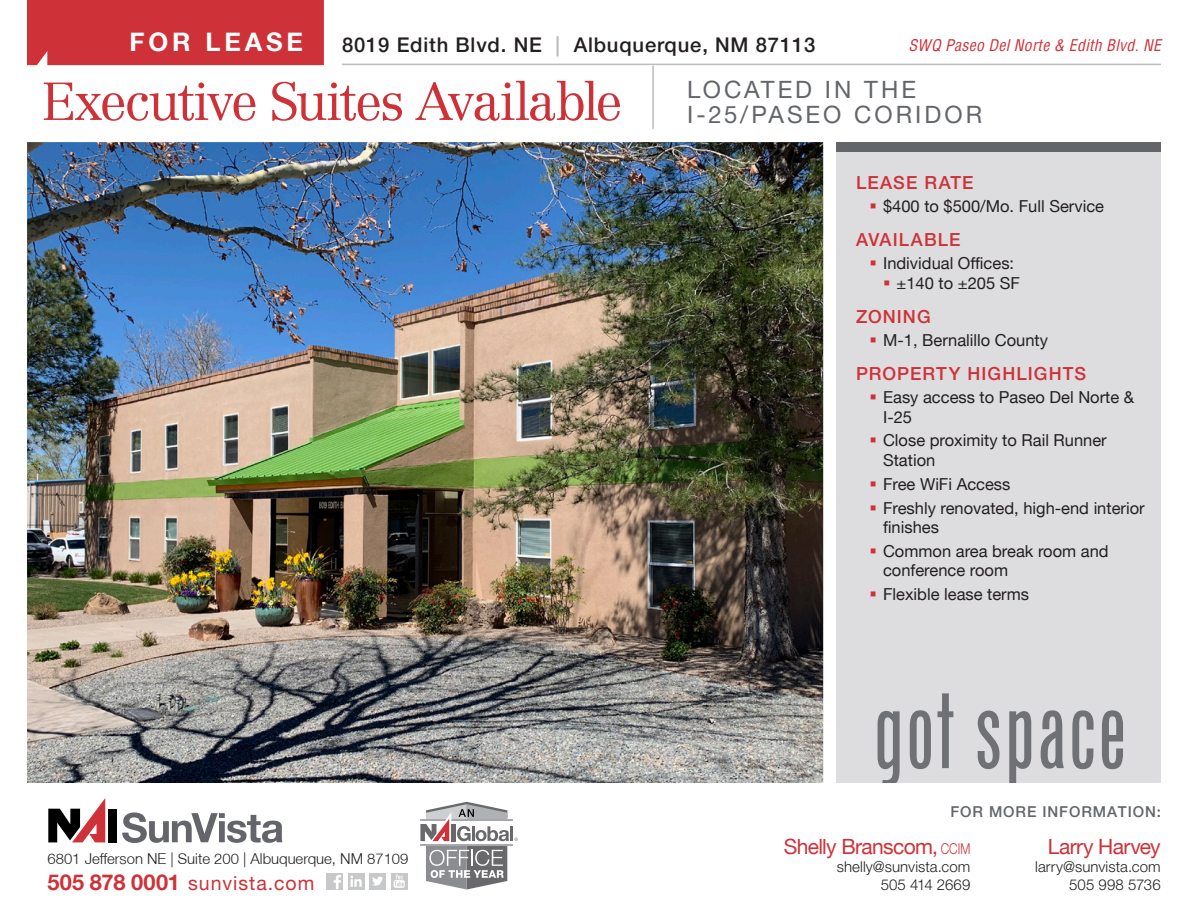
<style>
.page{position:relative;width:1188px;height:918px;background:#fff}
.page>*{position:absolute;margin:0;border:0;box-sizing:border-box;transform-origin:0 0}
.t1{font:300 52.5px "Centennial LT Std";letter-spacing:-.045em;color:#cf3138}
.t2{font:700 25.5px "Helvetica Neue LT";letter-spacing:.15em;color:#fff}
.t3{font:24px "Helvetica Neue LT Std";letter-spacing:.125em;color:#62656a}
.t4{font:21px "Helvetica Neue LT";letter-spacing:-.03em;color:#cf3138}
.t5{font:500 20.25px "Helvetica Neue LT";letter-spacing:.04em;color:#231f20}
.t6{font:19.5px "Helvetica Neue LT";letter-spacing:.05em;color:#cf3138}
.Benefits_headings{font:500 18px "Helvetica Neue LT";letter-spacing:.06em;color:#cf3138}
.t7{font:16.5px/19.5px "Helvetica Neue LT";color:#231f20}
.t8{font:italic condensed 15.75px "Helvetica";letter-spacing:.02em;color:#cf3138}
.t9{font:300 15px/18px "Helvetica Neue LT Std";letter-spacing:.005em;color:#231f20;text-align:right}
.t10{font:300 15px "Helvetica Neue LT";color:#231f20}
.t11{font:500 15px "Helvetica Neue LT";letter-spacing:.06em;color:#62656a}
.s1{color:#bcbdc0}
.s2{font-weight:700;font-size:21.75px}
.s3{font-family:"Helvetica Neue LT Std";font-weight:300;font-size:15px}
</style>
<div class="page">
<div style="left:27px;top:0;width:297px;height:65px;background:#cf3138"></div>
<hr style="left:342px;top:64px;width:819px;height:1px;background:#bcbdc0">
<hr style="left:652px;top:65px;width:2px;height:64px;background:#bcbdc0">
<div style="left:837px;top:142px;width:324px;height:641px;background:#dddcde"></div>
<img style="left:27px;top:142px;width:796px;height:641px">
<div style="left:326px;top:873px;width:17px;height:16px;background:#c7c8ca"></div>
<svg style="left:334px;top:875px;width:7px;height:14px"></svg>
<div style="left:348px;top:873px;width:16px;height:16px;background:#c7c8ca"></div>
<svg style="left:350px;top:875px;width:12px;height:12px"></svg>
<div style="left:369px;top:873px;width:17px;height:16px;background:#c7c8ca"></div>
<svg style="left:372px;top:877px;width:11px;height:9px"></svg>
<div style="left:391px;top:873px;width:17px;height:16px;background:#c7c8ca"></div>
<svg style="left:394px;top:874px;width:11px;height:14px"></svg>
<hr style="left:420px;top:819px;width:93px;height:1px;background:#a8a9ad">
<hr style="left:510px;top:826px;width:3px;height:15px;background:#69696c">
<hr style="left:420px;top:845px;width:93px;height:1px;background:#a8a9ad">
<svg style="left:420px;top:802px;width:89px;height:88px"></svg>
<div style="left:108px;top:809px;width:9px;height:33px;background:#000"></div>
<svg style="left:48px;top:798px;width:57px;height:44px"></svg>
<svg style="left:122px;top:812px;width:161px;height:31px"></svg>
<svg style="left:878px;top:693px;width:245px;height:90px"></svg>
<div style="left:837px;top:142px;width:324px;height:10px;background:#63656a"></div>
<h2 class="t2" style="left:130px;top:26px;width:175px">FOR LEASE</h2>
<p class="t5" style="left:342px;top:33px;width:475px">8019 Edith Blvd. NE <span class="s1">|</span> Albuquerque, NM 87113</p>
<p class="t8" style="left:909px;top:35px;width:254px">SWQ Paseo Del Norte &amp; Edith Blvd. NE</p>
<h1 class="t1" style="left:41px;top:70px;width:876px">Executive Suites Available <sup>LO</sup> <sup>CAT</sup> <sup>ED</sup> <sup>IN</sup> <sup>T</sup> <sup>HE</sup></h1>
<h3 class="t3" style="left:687px;top:101px;width:297px">I-25/PASEO CORIDOR</h3>
<p class="t10" style="left:48px;top:849px;width:362px">6801 Jefferson NE | Suite 200 | Albuquerque, NM 87109</p>
<p class="t6" style="left:48px;top:871px;width:268px"><span class="s2">505 878 0001</span> sunvista.com</p>
<p class="Benefits_headings" style="left:856px;top:172px;width:119px">LEASE RATE</p>
<p class="t7" style="left:883px;top:196px;width:222px">$400 to $500/Mo. Full Service</p>
<p class="Benefits_headings" style="left:856px;top:229px;width:106px">AVAILABLE</p>
<p class="t7" style="left:883px;top:253px;width:133px">Individual Offices:</p>
<p class="t7" style="left:897px;top:273px;width:125px">±140 to ±205 SF</p>
<p class="Benefits_headings" style="left:856px;top:306px;width:76px">ZONING</p>
<p class="t7" style="left:883px;top:330px;width:167px">M-1, Bernalillo County</p>
<p class="Benefits_headings" style="left:856px;top:363px;width:232px">PROPERTY HIGHLIGHTS</p>
<p class="t7" style="left:883px;top:387px;width:253px">Easy access to Paseo Del Norte &amp;<br>I-25</p>
<p class="t7" style="left:883px;top:431px;width:225px">Close proximity to Rail Runner<br>Station</p>
<p class="t7" style="left:883px;top:474px;width:129px">Free WiFi Access</p>
<p class="t7" style="left:883px;top:498px;width:263px">Freshly renovated, high-end interior finishes</p>
<p class="t7" style="left:883px;top:541px;width:227px">Common area break room and conference room</p>
<p class="t7" style="left:883px;top:584px;width:148px">Flexible lease terms</p>
<p class="t11" style="left:950px;top:803px;width:212px">FOR MORE INFORMATION:</p>
<p class="t4" style="left:784px;top:834px;width:188px">Shelly Branscom, <span class="s3">CCIM</span></p>
<p class="t9" style="left:837px;top:857px;width:135px">shelly@sunvista.com<br>505 414 2669</p>
<p class="t4" style="left:1048px;top:834px;width:114px">Larry Harvey</p>
<p class="t9" style="left:1035px;top:858px;width:127px">larry@sunvista.com<br>505 998 5736</p>
</div>
